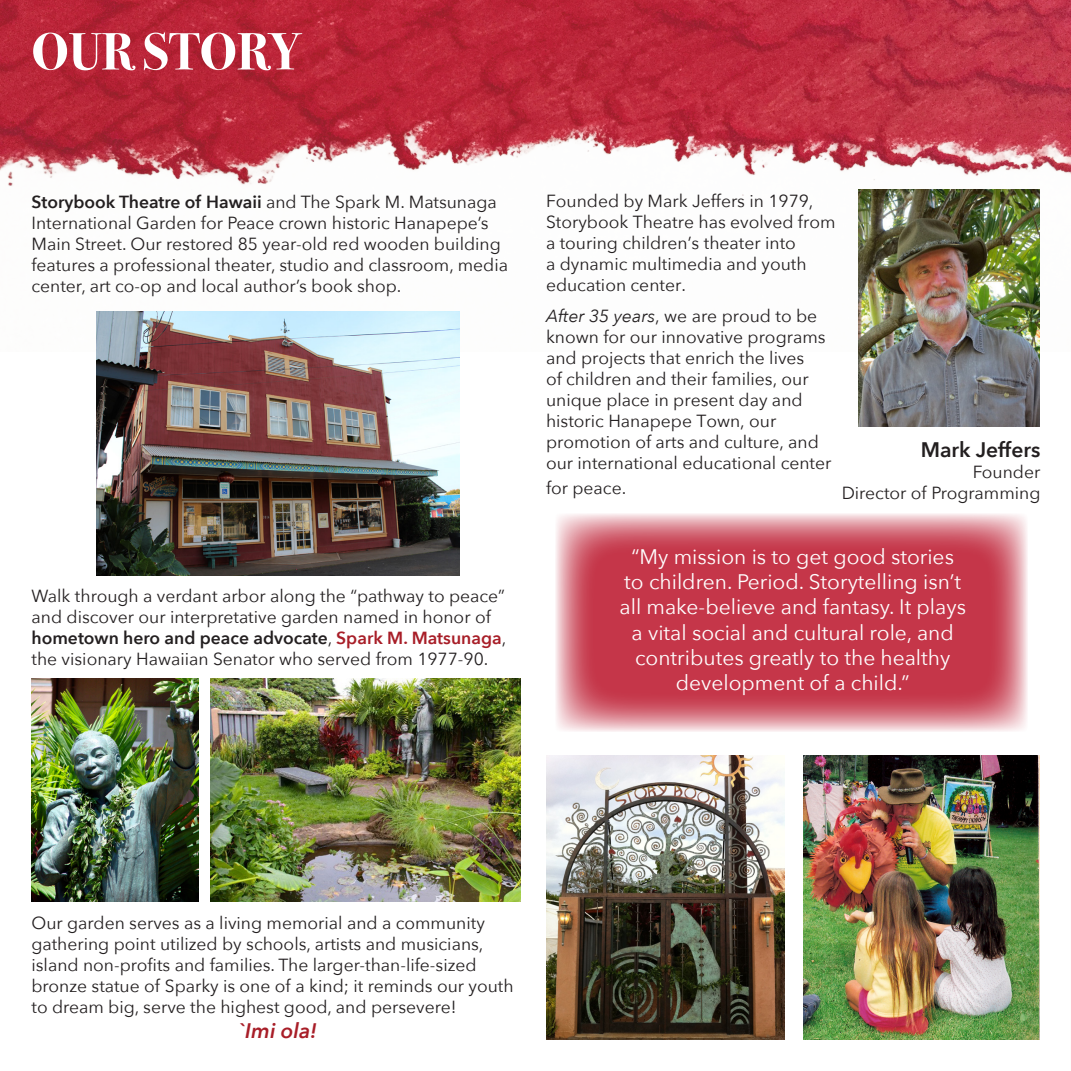
<style>
.page{position:relative;width:1071px;height:1071px;background:#fff}
.page>*{position:absolute;margin:0;border:0;box-sizing:border-box;transform-origin:0 0}
.t1{font:700 52.5px "Bodoni Svty Two ITCTT";color:#fff}
.t2{font:21px/25.2px "Avenir Next";color:#fff;text-align:center}
.t3{font:600 21px "Avenir Next";color:#231f20}
.t4{font:italic 600 21px "Avenir Next";color:#a81e28}
.t5{font:17.5px/21px "Avenir Next";color:#231f20}
.s1{font-weight:600}
.s2{font-weight:600;color:#a81e28}
.s3{font-style:italic}
</style>
<div class="page">
<img style="left:0;top:0;width:1071px;height:351px">
<img style="left:211px;top:678px;width:310px;height:223px">
<img style="left:97px;top:312px;width:363px;height:264px">
<img style="left:32px;top:678px;width:167px;height:223px">
<img style="left:803px;top:756px;width:237px;height:284px">
<img style="left:546px;top:756px;width:238px;height:283px">
<svg style="left:556px;top:514px;width:472px;height:218px;background:#ce5868"></svg>
<img style="left:858px;top:189px;width:182px;height:237px">
<h1 class="t1" style="left:32px;top:21px;width:269px">OUR STORY</h1>
<p class="t5" style="left:32px;top:192px;width:478px"><span class="s1">Storybook Theatre of Hawaii</span> and The Spark M. Matsunaga International Garden for Peace crown historic Hanapepe’s Main Street. Our restored 85 year-old red wooden building features a professional theater, studio and classroom, media center, art co-op and local author’s book shop.</p>
<p class="t5" style="left:32px;top:586px;width:476px">Walk through a verdant arbor along the “pathway to peace” and discover our interpretative garden named in honor of <span class="s1">hometown hero and peace advocate</span>, <span class="s2">Spark M. Matsunaga</span>, the visionary Hawaiian Senator who served from 1977-90.</p>
<p class="t5" style="left:546px;top:190px;width:291px">Founded by Mark Jeffers in 1979,<br>Storybook Theatre has evolved from a touring children’s theater into<br>a dynamic multimedia and youth education center.</p>
<p class="t5" style="left:546px;top:306px;width:287px"><span class="s3">After 35 years</span>, we are proud to be known for our innovative programs and projects that enrich the lives<br>of children and their families, our unique place in present day and historic Hanapepe Town, our promotion of arts and culture, and our international educational center</p>
<p class="t5" style="left:546px;top:478px;width:82px">for peace.</p>
<p class="t3" style="left:921px;top:436px;width:121px">Mark Jeffers</p>
<p class="t5" style="left:842px;top:462px;width:200px;text-align:right">Founder<br>Director of Programming</p>
<p class="t2" style="left:620px;top:545px;width:348px">“My mission is to get good stories to children. Period. Storytelling isn’t all make-believe and fantasy. It plays a vital social and cultural role, and contributes greatly to the healthy development of a child.”</p>
<p class="t5" style="left:32px;top:913px;width:484px">Our garden serves as a living memorial and a community gathering point utilized by schools, artists and musicians, island non-profits and families. The larger-than-life-sized bronze statue of Sparky is one of a kind; it reminds our youth to dream big, serve the highest good, and persevere!</p>
<p class="t4" style="left:240px;top:1017px;width:79px">`Imi ola!</p>
</div>
